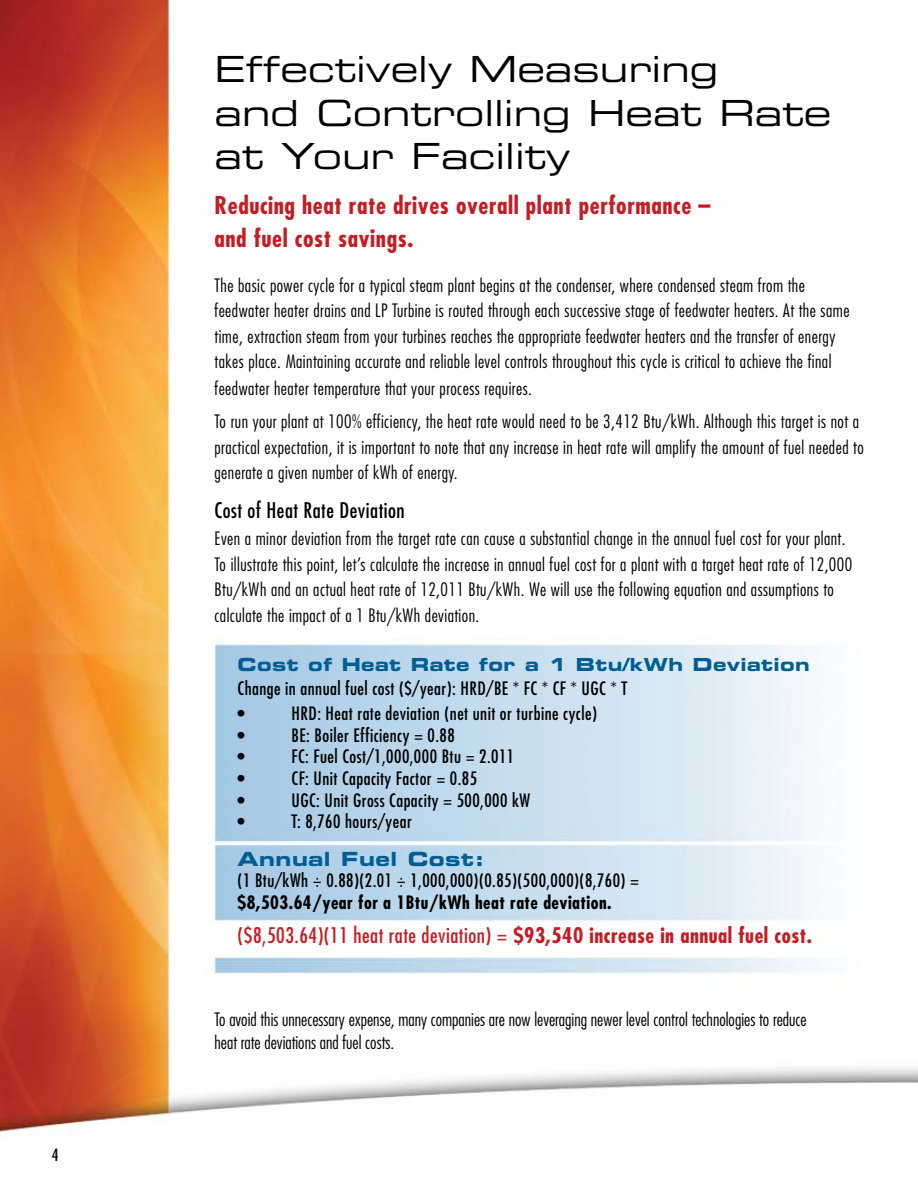
<style>
.page{position:relative;width:918px;height:1188px;background:#fff}
.page>*{position:absolute;margin:0;border:0;box-sizing:border-box;transform-origin:0 0}
.t1{font:36px/43.2px "Eurostile Extended Two";color:#000}
.t2{font:700 condensed 24px/33px "Futura";letter-spacing:.025em;color:#c61d23}
.t3{font:condensed 21px "Futura";letter-spacing:.025em;color:#c61d23}
.t4{font:condensed 21px "Futura";letter-spacing:.025em;color:#000}
.t5{font:19.5px "Eurostile Bold Extended Two";letter-spacing:.025em;color:#005e94}
.t6{font:300 condensed 18px/25.5px "Futura";letter-spacing:.025em;color:#000}
.t7{font:condensed 18px/25.5px "Futura";letter-spacing:.025em;color:#000}
.t8{font:300 condensed 18px/22.5px "Futura";color:#000}
.t9{font:700 condensed 18px "Futura";letter-spacing:.025em;color:#000}
.t10{font:18px "Eurostile Bold Extended Two";letter-spacing:.02em;color:#005e94}
.t11{font:condensed 16.5px "Futura";color:#000}
.s1{font-weight:700}
</style>
<div class="page">
<img style="left:0;top:0;width:918px;height:1137px">
<p class="t11" style="left:52px;top:1145px;width:8px">4</p>
<h1 class="t1" style="left:214px;top:47px;width:618px">Effectively Measuring<br>and Controlling Heat Rate at Your Facility</h1>
<h2 class="t2" style="left:214px;top:188px;width:497px">Reducing heat rate drives overall plant performance – and fuel cost savings.</h2>
<p class="t6" style="left:214px;top:272px;width:637px;line-height:26px">The basic power cycle for a typical steam plant begins at the condenser, where condensed steam from the feedwater heater drains and LP Turbine is routed through each successive stage of feedwater heaters. At the same time, extraction steam from your turbines reaches the appropriate feedwater heaters and the transfer of energy takes place. Maintaining accurate and reliable level controls throughout this cycle is critical to achieve the final feedwater heater temperature that your process requires.</p>
<p class="t6" style="left:214px;top:409px;width:651px">To run your plant at 100% efficiency, the heat rate would need to be 3,412 Btu/kWh. Although this target is not a practical expectation, it is important to note that any increase in heat rate will amplify the amount of fuel needed to generate a given number of kWh of energy.</p>
<p class="t4" style="left:214px;top:497px;width:192px">Cost of Heat Rate Deviation</p>
<p class="t6" style="left:214px;top:526px;width:639px">Even a minor deviation from the target rate can cause a substantial change in the annual fuel cost for your plant.<br>To illustrate this point, let’s calculate the increase in annual fuel cost for a plant with a target heat rate of 12,000<br>Btu/kWh and an actual heat rate of 12,011 Btu/kWh. We will use the following equation and assumptions to calculate the impact of a 1 Btu/kWh deviation.</p>
<p class="t10" style="left:238px;top:651px;width:574px">Cost of Heat Rate for a 1 Btu/kWh Deviation</p>
<p class="t7" style="left:238px;top:675px;width:391px">Change in annual fuel cost ($/year): HRD/BE * FC * CF * UGC * T •</p>
<p class="t7" style="left:292px;top:700px;width:307px">HRD: Heat rate deviation (net unit or turbine cycle)</p>
<p class="t7" style="left:238px;top:722px;width:9px">•</p>
<p class="t7" style="left:292px;top:722px;width:165px">BE: Boiler Efficiency = 0.88</p>
<p class="t7" style="left:238px;top:744px;width:9px">•</p>
<p class="t7" style="left:292px;top:744px;width:224px">FC: Fuel Cost/1,000,000 Btu = 2.011</p>
<p class="t7" style="left:238px;top:765px;width:9px">•</p>
<p class="t7" style="left:292px;top:765px;width:187px">CF: Unit Capacity Factor = 0.85</p>
<p class="t7" style="left:238px;top:787px;width:9px">•</p>
<p class="t7" style="left:292px;top:787px;width:240px">UGC: Unit Gross Capacity = 500,000 kW</p>
<p class="t7" style="left:238px;top:808px;width:9px">•</p>
<p class="t7" style="left:292px;top:808px;width:122px">T: 8,760 hours/year</p>
<p class="t5" style="left:238px;top:845px;width:248px">Annual Fuel Cost:</p>
<p class="t7" style="left:238px;top:867px;width:403px">(1 Btu/kWh ÷ 0.88)(2.01 ÷ 1,000,000)(0.85)(500,000)(8,760) =</p>
<p class="t9" style="left:238px;top:891px;width:375px">$8,503.64/year for a 1Btu/kWh heat rate deviation.</p>
<p class="t3" style="left:238px;top:922px;width:576px">($8,503.64)(11 heat rate deviation) = <span class="s1">$93,540 increase in annual fuel cost.</span></p>
<p class="t8" style="left:214px;top:1008px;width:594px">To avoid this unnecessary expense, many companies are now leveraging newer level control technologies to reduce heat rate deviations and fuel costs.</p>
</div>
